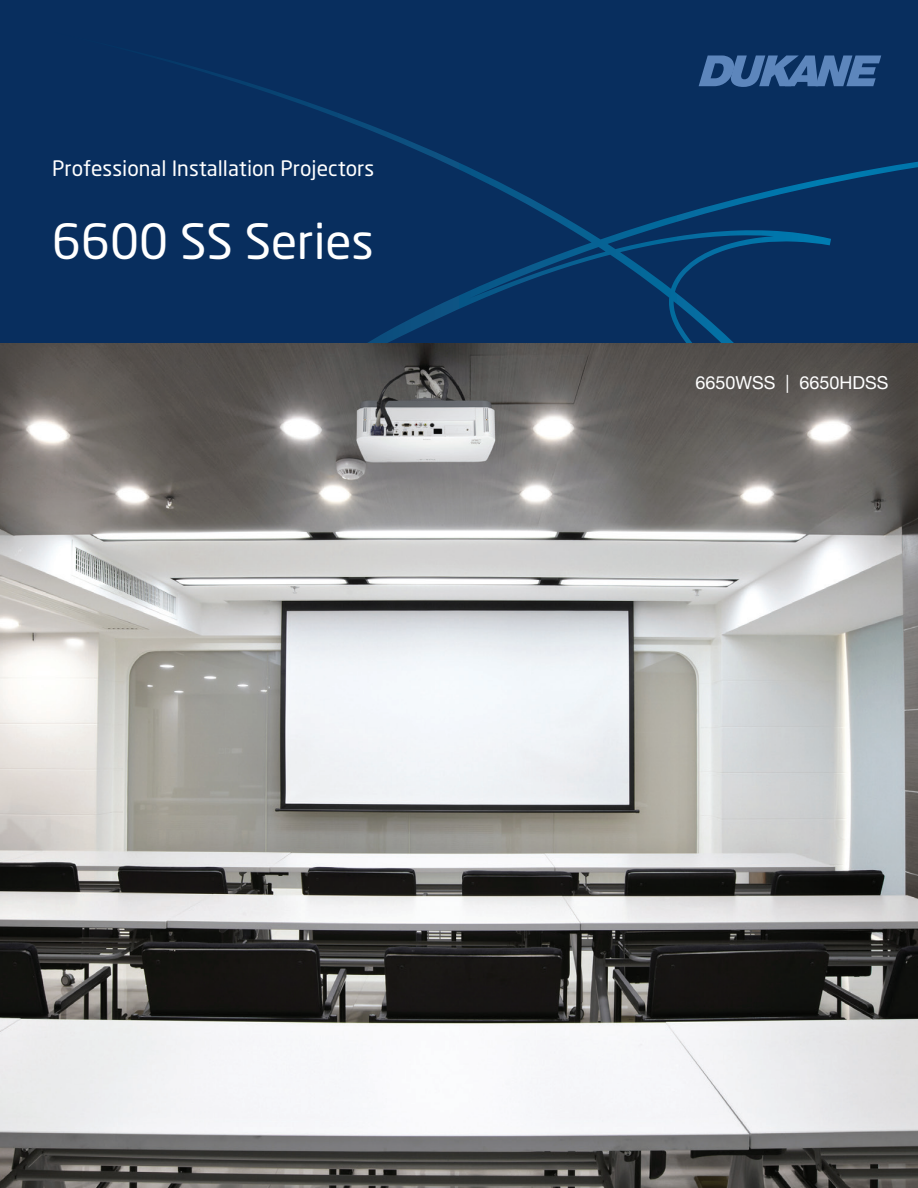
<style>
.page{position:relative;width:918px;height:1188px;background:#fff}
.page>*{position:absolute;margin:0;border:0;box-sizing:border-box;transform-origin:0 0}
.t1{font:48px "Neo Sans Std";color:#fff}
.t2{font:21px "Neo Sans Std";color:#fff}
.t3{font:18px "Helvetica Neue LT Std";color:#fff}
</style>
<div class="page">
<img style="left:0;top:342px;width:918px;height:846px">
<div style="left:0;top:0;width:918px;height:342px;background:#082e5e"></div>
<svg style="left:52px;top:55px;width:866px;height:288px"></svg>
<svg style="left:699px;top:56px;width:182px;height:31px"></svg>
<p class="t2" style="left:52px;top:155px;width:324px">Professional Installation Projectors</p>
<h1 class="t1" style="left:52px;top:212px;width:323px">6600 SS Series</h1>
<p class="t3" style="left:696px;top:372px;width:195px">6650WSS | 6650HDSS</p>
</div>
